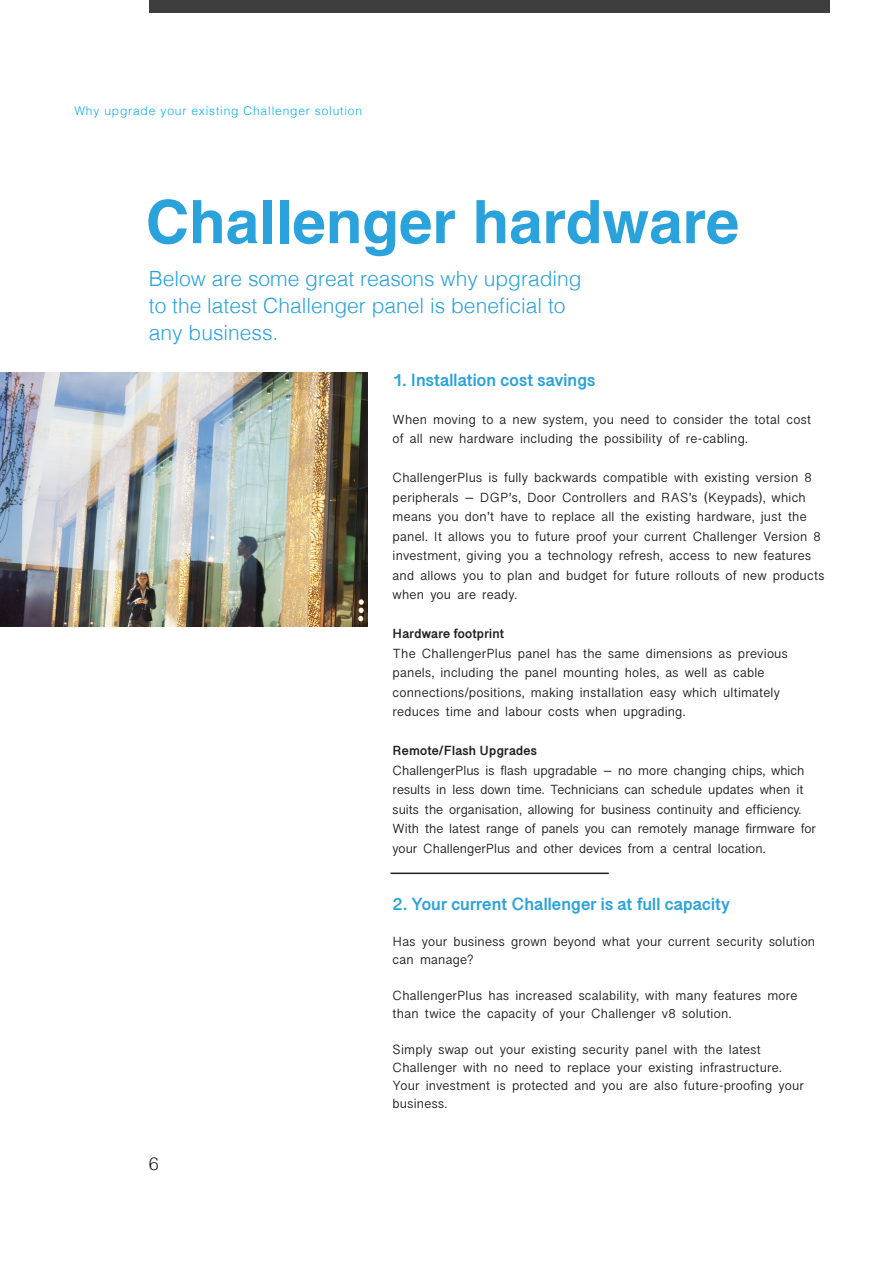
<style>
.page{position:relative;width:893px;height:1263px;background:#fff}
.page>*{position:absolute;margin:0;border:0;box-sizing:border-box;transform-origin:0 0}
.t1{font:700 60px "Helvetica";color:#2aa2db}
.t2{font:300 21px/27px "Helvetica";color:#2aa2db}
.t3{font:700 18px "Kannada Sangam MN";letter-spacing:.01em;color:#2aa2db}
.t4{font:300 18px "Helvetica";color:#231f20}
.t5{font:13.5px/19.5px "Kannada Sangam MN";letter-spacing:.015em;color:#231f20}
.t6{font:700 13.5px "Kannada Sangam MN";letter-spacing:.02em;color:#231f20}
.t7{font:300 12px "Helvetica";letter-spacing:.07em;color:#00aeef}
</style>
<div class="page">
<hr style="left:390px;top:872px;width:219px;height:2px;background:#231f20">
<img style="left:0;top:372px;width:367px;height:254px">
<div style="left:149px;top:0;width:680px;height:13px;background:#3e3e3f"></div>
<p class="t7" style="left:74px;top:100px;width:289px">Why upgrade your existing Challenger solution</p>
<p class="t1" style="left:146px;top:174px;width:595px">Challenger hardware</p>
<p class="t2" style="left:149px;top:263px;width:434px">Below are some great reasons why upgrading to the latest Challenger panel is beneficial to any business.</p>
<p class="t3" style="left:393px;top:369px;width:204px">1. Installation cost savings</p>
<p class="t5" style="left:393px;top:409px;width:420px">When moving to a new system, you need to consider the total cost of all new hardware including the possibility of re-cabling.</p>
<p class="t5" style="left:393px;top:468px;width:433px">ChallengerPlus is fully backwards compatible with existing version 8 peripherals – DGP’s, Door Controllers and RAS’s (Keypads), which means you don’t have to replace all the existing hardware, just the panel. It allows you to future proof your current Challenger Version 8 investment, giving you a technology refresh, access to new features and allows you to plan and budget for future rollouts of new products</p>
<p class="t5" style="left:393px;top:585px;width:126px">when you are ready.</p>
<p class="t6" style="left:393px;top:626px;width:113px">Hardware footprint</p>
<p class="t5" style="left:393px;top:643px;width:397px">The ChallengerPlus panel has the same dimensions as previous panels, including the panel mounting holes, as well as cable connections/positions, making installation easy which ultimately reduces time and labour costs when upgrading.</p>
<p class="t6" style="left:393px;top:743px;width:146px">Remote/Flash Upgrades</p>
<p class="t5" style="left:393px;top:760px;width:425px">ChallengerPlus is flash upgradable – no more changing chips, which results in less down time. Technicians can schedule updates when it suits the organisation, allowing for business continuity and efficiency.<br>With the latest range of panels you can remotely manage firmware for your ChallengerPlus and other devices from a central location.</p>
<h3 class="t4" style="left:149px;top:1148px;width:12px">6</h3>
<p class="t3" style="left:393px;top:893px;width:339px">2. Your current Challenger is at full capacity</p>
<p class="t5" style="left:393px;top:932px;width:424px;line-height:18px">Has your business grown beyond what your current security solution can manage?</p>
<p class="t5" style="left:393px;top:986px;width:406px;line-height:18px">ChallengerPlus has increased scalability, with many features more than twice the capacity of your Challenger v8 solution.</p>
<p class="t5" style="left:393px;top:1040px;width:413px;line-height:18px">Simply swap out your existing security panel with the latest Challenger with no need to replace your existing infrastructure.<br>Your investment is protected and you are also future-proofing your business.</p>
</div>
